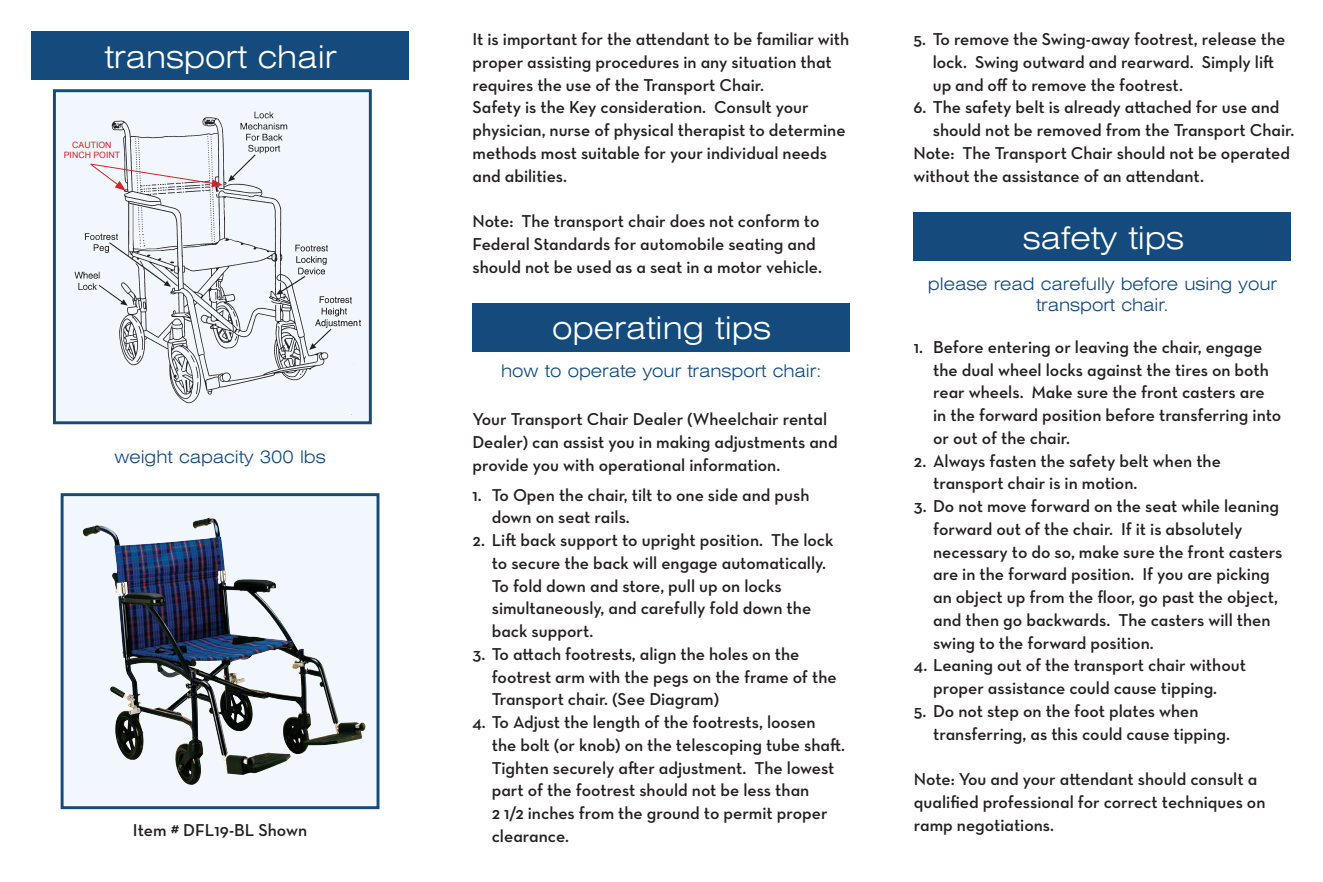
<style>
.page{position:relative;width:1323px;height:882px;background:#fff}
.page>*{position:absolute;margin:0;border:0;box-sizing:border-box;transform-origin:0 0}
.t1{font:300 expanded 31.5px "Swiss 721 BT";color:#fff}
.t2{font:17.5px/22.8px "Neutraface Text Demi Alt";color:#231f20}
.t3{font:300 expanded 17.5px/21px "Swiss 721 BT";color:#144a7c;text-align:center}
.t4{font:8.75px "Arial";color:#d1232a}
</style>
<div class="page">
<div style="left:31px;top:32px;width:378px;height:48px;background:#144a7c"></div>
<div style="left:53px;top:89px;width:319px;height:335px;background:#f1f7fc;border:3px solid #144a7c"></div>
<div style="left:472px;top:303px;width:378px;height:49px;background:#144a7c"></div>
<div style="left:914px;top:212px;width:378px;height:49px;background:#144a7c"></div>
<svg style="left:61px;top:493px;width:318px;height:316px;fill:#f1f7fc"></svg>
<img style="left:82px;top:518px;width:134px;height:243px">
<img style="left:64px;top:101px;width:308px;height:324px">
<svg style="left:89px;top:163px;width:134px;height:28px"></svg>
<p class="t1" style="left:104px;top:38px;width:234px">transport chair</p>
<p class="t4" style="left:72px;top:140px;width:41px">CAUTION</p>
<p class="t4" style="left:64px;top:150px;width:58px">PINCH POINT</p>
<p class="t3" style="left:114px;top:446px;width:213px">weight capacity 300 lbs</p>
<p class="t2" style="left:133px;top:819px;width:176px">Item # DFL19-BL Shown</p>
<p class="t2" style="left:472px;top:28px;width:378px">It is important for the attendant to be familiar with proper assisting procedures in any situation that requires the use of the Transport Chair.</p>
<p class="t2" style="left:472px;top:96px;width:375px">Safety is the Key consideration. Consult your physician, nurse of physical therapist to determine methods most suitable for your individual needs and abilities.</p>
<p class="t2" style="left:472px;top:210px;width:351px">Note: The transport chair does not conform to<br>Federal Standards for automobile seating and should not be used as a seat in a motor vehicle.</p>
<p class="t1" style="left:552px;top:310px;width:220px">operating tips</p>
<p class="t3" style="left:501px;top:361px;width:322px">how to operate your transport chair:</p>
<p class="t2" style="left:472px;top:408px;width:367px">Your Transport Chair Dealer (Wheelchair rental<br>Dealer) can assist you in making adjustments and provide you with operational information.</p>
<p class="t2" style="left:492px;top:483px;width:319px;text-indent:-19px">1. To Open the chair, tilt to one side and push down on seat rails.</p>
<p class="t2" style="left:492px;top:529px;width:343px;text-indent:-19px">2. Lift back support to upright position. The lock to secure the back will engage automatically.<br>To fold down and store, pull up on locks simultaneously, and carefully fold down the back support.</p>
<p class="t2" style="left:492px;top:642px;width:346px;text-indent:-19px">3. To attach footrests, align the holes on the footrest arm with the pegs on the frame of the<br>Transport chair. (See Diagram)</p>
<p class="t2" style="left:492px;top:711px;width:355px;text-indent:-19px">4. To Adjust the length of the footrests, loosen<br>the bolt (or knob) on the telescoping tube shaft.<br>Tighten securely after adjustment. The lowest part of the footrest should not be less than<br>2 1/2 inches from the ground to permit proper clearance.</p>
<p class="t2" style="left:933px;top:28px;width:354px;text-indent:-19px">5. To remove the Swing-away footrest, release the lock. Swing outward and rearward. Simply lift up and off to remove the footrest.</p>
<p class="t2" style="left:933px;top:96px;width:363px;text-indent:-19px">6. The safety belt is already attached for use and should not be removed from the Transport Chair.</p>
<p class="t2" style="left:914px;top:141px;width:378px">Note: The Transport Chair should not be operated without the assistance of an attendant.</p>
<p class="t1" style="left:1023px;top:219px;width:163px">safety tips</p>
<p class="t3" style="left:928px;top:273px;width:351px">please read carefully before using your transport chair.</p>
<p class="t2" style="left:933px;top:336px;width:350px;text-indent:-19px">1. Before entering or leaving the chair, engage the dual wheel locks against the tires on both rear wheels. Make sure the front casters are in the forward position before transferring into or out of the chair.</p>
<p class="t2" style="left:933px;top:449px;width:289px;text-indent:-19px">2. Always fasten the safety belt when the transport chair is in motion.</p>
<p class="t2" style="left:933px;top:495px;width:351px;text-indent:-19px">3. Do not move forward on the seat while leaning forward out of the chair. If it is absolutely necessary to do so, make sure the front casters are in the forward position. If you are picking an object up from the floor, go past the object, and then go backwards. The casters will then swing to the forward position.</p>
<p class="t2" style="left:914px;top:654px;width:334px;text-align:center">4. Leaning out of the transport chair without proper assistance could cause tipping.</p>
<p class="t2" style="left:933px;top:700px;width:298px;text-indent:-19px">5. Do not step on the foot plates when transferring, as this could cause tipping.</p>
<p class="t2" style="left:914px;top:768px;width:353px">Note: You and your attendant should consult a qualified professional for correct techniques on ramp negotiations.</p>
</div>
